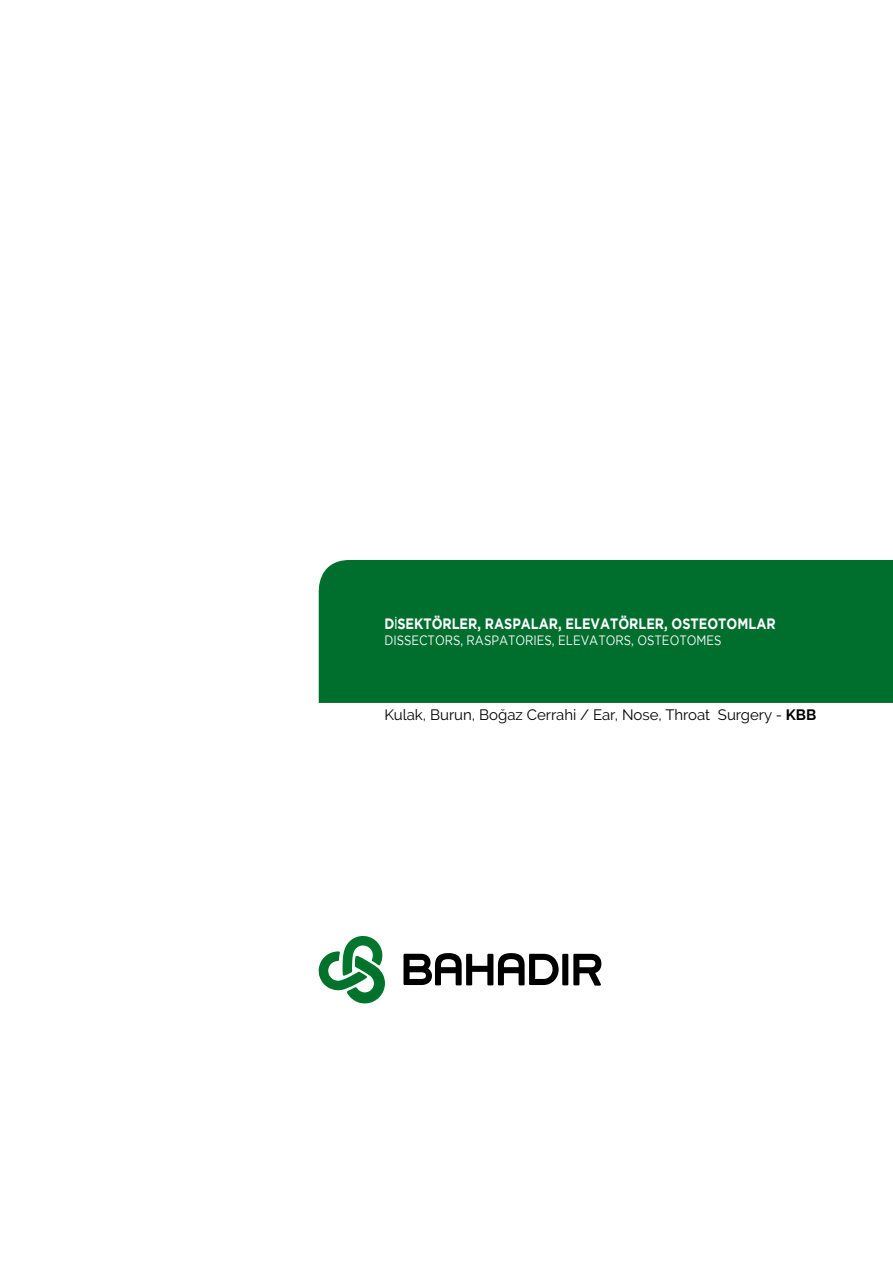
<style>
.page{position:relative;width:893px;height:1263px;background:#fff}
.page>*{position:absolute;margin:0;border:0;box-sizing:border-box;transform-origin:0 0}
.t1{font:15px "Raleway";color:#000}
.t2{font:700 15px "Gotham";color:#fff;scale:.85 1}
.t3{font:13.5px "Gotham";color:#fff;scale:.85 1}
.s1{font-family:"Myriad Pro";font-weight:400}
.s2{font-weight:700}
</style>
<div class="page">
<div style="left:318px;top:560px;width:575px;height:143px;background:#006f2e"></div>
<svg style="left:319px;top:936px;width:66px;height:68px"></svg>
<svg style="left:403px;top:953px;width:198px;height:32px"></svg>
<p class="t2" style="left:384px;top:615px;width:462px">D<span class="s1">İ</span>SEKTÖRLER, RASPALAR, ELEVATÖRLER, OSTEOTOMLAR</p>
<p class="t3" style="left:384px;top:633px;width:398px">DISSECTORS, RASPATORIES, ELEVATORS, OSTEOTOMES</p>
<p class="t1" style="left:384px;top:706px;width:433px">Kulak, Burun, Boğaz Cerrahi / Ear, Nose, Throat Surgery - <span class="s2">KBB</span></p>
</div>
